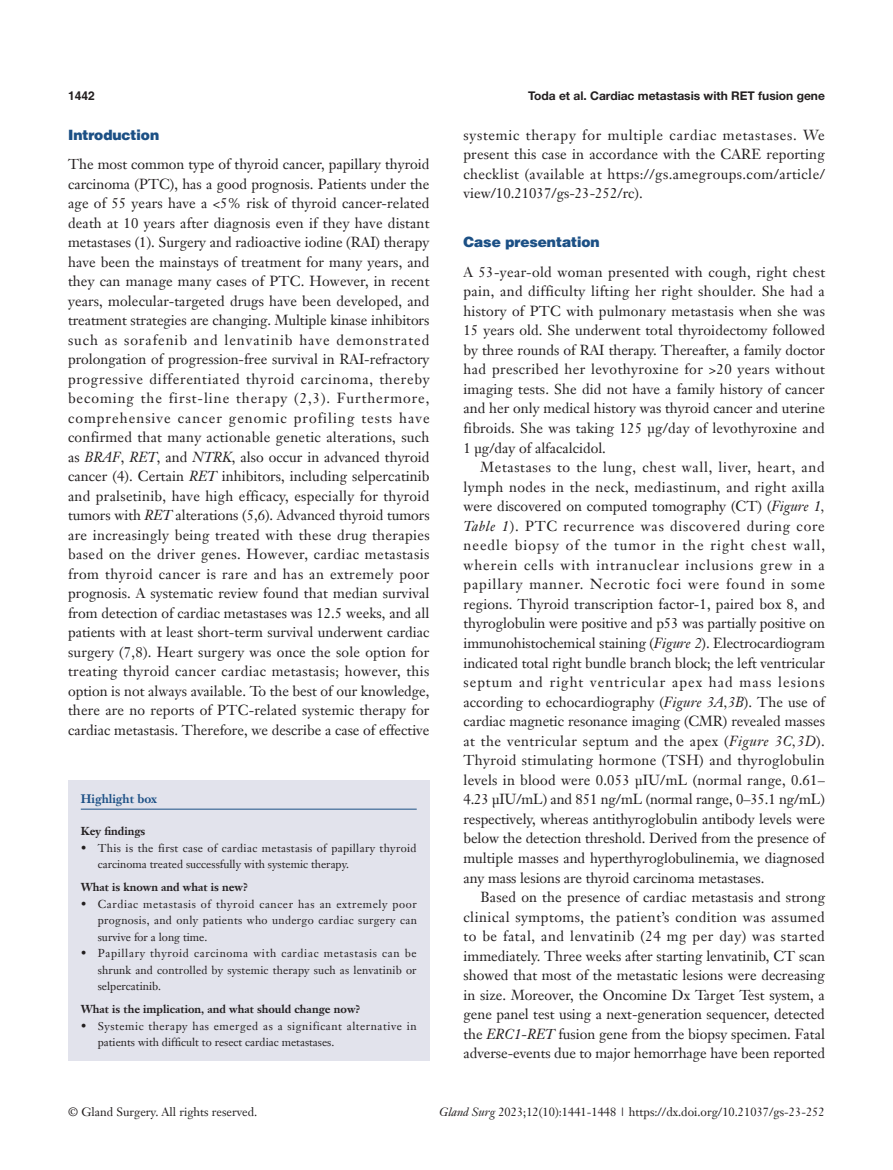
<style>
.page{position:relative;width:893px;height:1170px;background:#fff}
.page>*{position:absolute;margin:0;border:0;box-sizing:border-box;transform-origin:0 0}
.t1{font:14.25px/19.5px "Janson Text LT";color:#231f20;text-align:justify}
._1ji-6_5{font:900 14.25px "Helvetica";color:#1c5085}
._1ji-zhengti{font:900 14.25px "Helvetica";color:#1c5085}
.t2{font:12px "Janson Text LT";color:#231f20}
.t3{font:700 12px "Helvetica Neue LT Pro";color:#231f20}
.Cite{font:700 12px "Janson Text LT";color:#1c5085}
.t4{font:700 12px "Helvetica";color:#231f20}
.box-zhengwen-1_5mm{font:11.25px/16.5px "Janson Text LT";letter-spacing:.015em;color:#231f20}
.box-zhengwen{font:11.25px/16.5px "Janson Text LT";letter-spacing:.03em;color:#231f20;text-align:justify}
.box-zhengwen-1_5mm-2{font:11.25px/16.5px "Janson Text LT";letter-spacing:.045em;color:#231f20}
.box-biaoti{font:700 11.25px "Janson Text LT";color:#231f20}
.s1{font-style:italic}
</style>
<div class="page">
<div style="left:68px;top:779px;width:361px;height:281px;background:#e2e3ec"></div>
<hr style="left:81px;top:808px;width:336px;height:1px;background:#1c5085">
<p class="t4" style="left:68px;top:88px;width:28px">1442</p>
<p class="t3" style="left:528px;top:88px;width:298px">Toda et al. Cardiac metastasis with RET fusion gene</p>
<p class="_1ji-zhengti" style="left:68px;top:126px;width:93px">Introduction</p>
<p class="t1" style="left:68px;top:154px;width:363px">The most common type of thyroid cancer, papillary thyroid carcinoma (PTC), has a good prognosis. Patients under the age of 55 years have a &lt;5% risk of thyroid cancer-related death at 10 years after diagnosis even if they have distant metastases (1). Surgery and radioactive iodine (RAI) therapy have been the mainstays of treatment for many years, and they can manage many cases of PTC. However, in recent years, molecular-targeted drugs have been developed, and treatment strategies are changing. Multiple kinase inhibitors such as sorafenib and lenvatinib have demonstrated prolongation of progression-free survival in RAI-refractory progressive differentiated thyroid carcinoma, thereby becoming the first-line therapy (2,3). Furthermore, comprehensive cancer genomic profiling tests have confirmed that many actionable genetic alterations, such as <span class="s1">BRAF</span>, <span class="s1">RET</span>, and <span class="s1">NTRK</span>, also occur in advanced thyroid cancer (4). Certain <span class="s1">RET</span> inhibitors, including selpercatinib and pralsetinib, have high efficacy, especially for thyroid tumors with <span class="s1">RET</span> alterations (5,6). Advanced thyroid tumors are increasingly being treated with these drug therapies based on the driver genes. However, cardiac metastasis from thyroid cancer is rare and has an extremely poor prognosis. A systematic review found that median survival from detection of cardiac metastases was 12.5 weeks, and all patients with at least short-term survival underwent cardiac surgery (7,8). Heart surgery was once the sole option for treating thyroid cancer cardiac metastasis; however, this option is not always available. To the best of our knowledge, there are no reports of PTC-related systemic therapy for cardiac metastasis. Therefore, we describe a case of effective</p>
<p class="Cite" style="left:81px;top:790px;width:78px">Highlight box</p>
<p class="box-biaoti" style="left:81px;top:824px;width:66px">Key findings</p>
<p class="box-zhengwen-1_5mm" style="left:98px;top:839px;width:320px;text-indent:-17px">• This is the first case of cardiac metastasis of papillary thyroid carcinoma treated successfully with systemic therapy.</p>
<p class="box-biaoti" style="left:81px;top:879px;width:169px">What is known and what is new?</p>
<p class="box-zhengwen" style="left:98px;top:895px;width:321px;text-indent:-17px">• Cardiac metastasis of thyroid cancer has an extremely poor prognosis, and only patients who undergo cardiac surgery can survive for a long time.</p>
<p class="box-zhengwen-1_5mm" style="left:98px;top:944px;width:320px;text-align:justify;text-indent:-17px">• Papillary thyroid carcinoma with cardiac metastasis can be shrunk and controlled by systemic therapy such as lenvatinib or selpercatinib.</p>
<p class="box-biaoti" style="left:81px;top:1001px;width:281px">What is the implication, and what should change now?</p>
<p class="box-zhengwen-1_5mm-2" style="left:98px;top:1017px;width:320px;text-indent:-17px">• Systemic therapy has emerged as a significant alternative in patients with difficult to resect cardiac metastases.</p>
<p class="t1" style="left:463px;top:125px;width:363px">systemic therapy for multiple cardiac metastases. We present this case in accordance with the CARE reporting checklist (available at https://gs.amegroups.com/article/ view/10.21037/gs-23-252/rc).</p>
<p class="_1ji-6_5" style="left:463px;top:233px;width:138px">Case presentation</p>
<p class="t1" style="left:463px;top:262px;width:363px">A 53-year-old woman presented with cough, right chest pain, and difficulty lifting her right shoulder. She had a history of PTC with pulmonary metastasis when she was 15 years old. She underwent total thyroidectomy followed by three rounds of RAI therapy. Thereafter, a family doctor had prescribed her levothyroxine for &gt;20 years without imaging tests. She did not have a family history of cancer and her only medical history was thyroid cancer and uterine fibroids. She was taking 125 μg/day of levothyroxine and 1 μg/day of alfacalcidol.</p>
<p class="t1" style="left:463px;top:457px;width:363px;text-indent:17px">Metastases to the lung, chest wall, liver, heart, and lymph nodes in the neck, mediastinum, and right axilla were discovered on computed tomography (CT) (<span class="s1">Figure 1, Table 1</span>). PTC recurrence was discovered during core needle biopsy of the tumor in the right chest wall, wherein cells with intranuclear inclusions grew in a papillary manner. Necrotic foci were found in some regions. Thyroid transcription factor-1, paired box 8, and thyroglobulin were positive and p53 was partially positive on immunohistochemical staining (<span class="s1">Figure 2</span>). Electrocardiogram indicated total right bundle branch block; the left ventricular septum and right ventricular apex had mass lesions according to echocardiography (<span class="s1">Figure 3A,3B</span>). The use of cardiac magnetic resonance imaging (CMR) revealed masses at the ventricular septum and the apex (<span class="s1">Figure 3C,3D</span>).<br>Thyroid stimulating hormone (TSH) and thyroglobulin levels in blood were 0.053 μIU/mL (normal range, 0.61– 4.23 μIU/mL) and 851 ng/mL (normal range, 0–35.1 ng/mL) respectively, whereas antithyroglobulin antibody levels were below the detection threshold. Derived from the presence of multiple masses and hyperthyroglobulinemia, we diagnosed any mass lesions are thyroid carcinoma metastases.</p>
<p class="t1" style="left:463px;top:887px;width:363px;text-indent:17px">Based on the presence of cardiac metastasis and strong clinical symptoms, the patient’s condition was assumed to be fatal, and lenvatinib (24 mg per day) was started immediately. Three weeks after starting lenvatinib, CT scan showed that most of the metastatic lesions were decreasing in size. Moreover, the Oncomine Dx Target Test system, a gene panel test using a next-generation sequencer, detected the <span class="s1">ERC1-RET</span> fusion gene from the biopsy specimen. Fatal adverse-events due to major hemorrhage have been reported</p>
<p class="t2" style="left:68px;top:1104px;width:191px">© Gland Surgery. All rights reserved.</p>
<p class="t2" style="left:439px;top:1104px;width:387px"><span class="s1">Gland Surg</span> 2023;12(10):1441-1448 | https://dx.doi.org/10.21037/gs-23-252</p>
</div>
